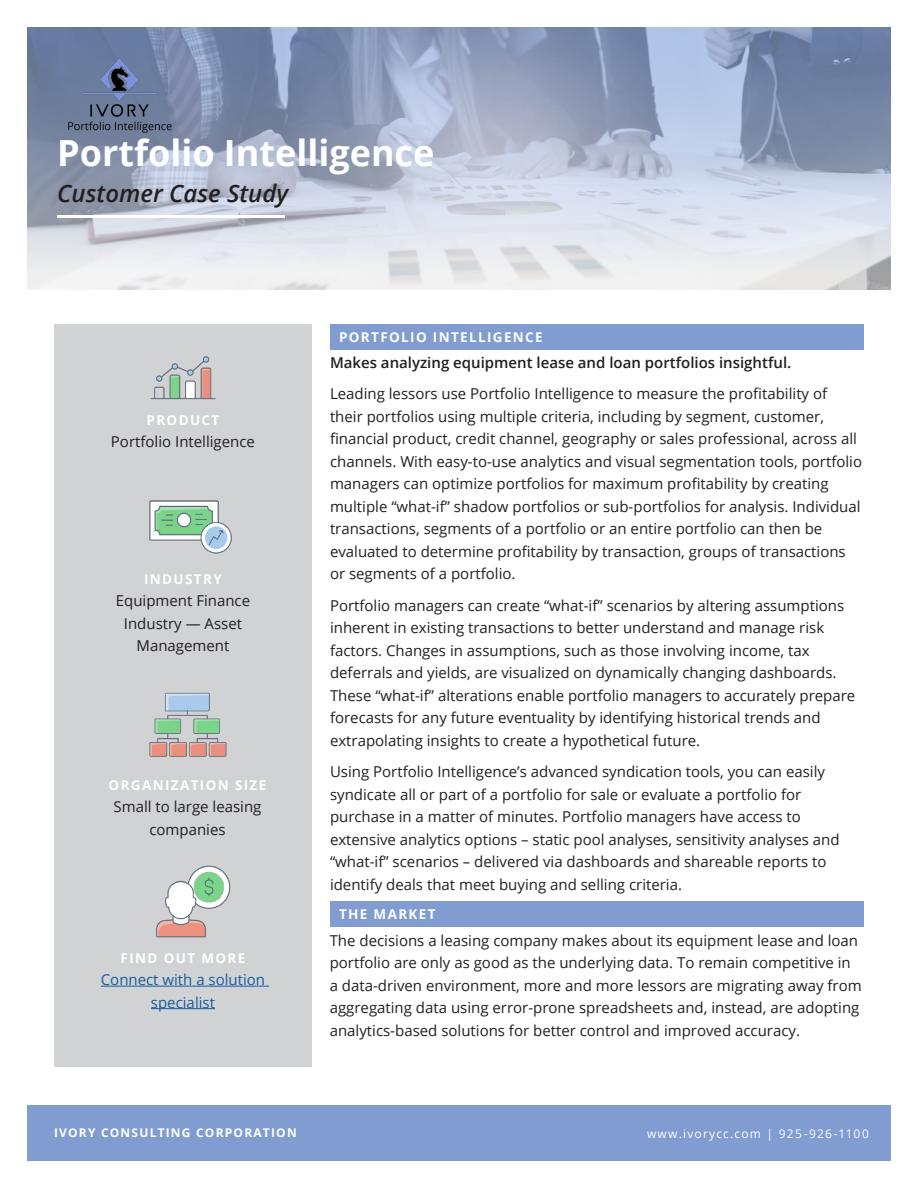
<style>
.page{position:relative;width:918px;height:1188px;background:#fff}
.page>*{position:absolute;margin:0;border:0;box-sizing:border-box;transform-origin:0 0}
.Header_24_24{font:700 36px "Open Sans";color:#fff}
.t1{font:italic 600 24px "Open Sans";color:#231f20}
.t2{font:15px/22.5px "Open Sans";color:#231f20}
.t3{font:600 15px "Open Sans";color:#231f20}
.t4{font:15px/22.5px "Open Sans";color:#175d9e;text-align:center}
.t5{font:700 13.5px "Open Sans";letter-spacing:.1em;color:#fff}
.t6{font:12px "Open Sans";letter-spacing:.1em;color:#fff}
.t7{font:700 12px "Open Sans";letter-spacing:.1em;color:#fff}
</style>
<div class="page">
<svg style="left:27px;top:27px;width:864px;height:263px;background:#b0b9cd"></svg>
<div style="left:27px;top:1106px;width:864px;height:55px;background:#819cd1"></div>
<hr style="left:57px;top:215px;width:227px;height:3px;background:#fff">
<div style="left:54px;top:324px;width:258px;height:742px;background:#d1d2d4"></div>
<div style="left:330px;top:324px;width:534px;height:26px;background:#819cd1"></div>
<img style="left:150px;top:356px;width:66px;height:44px">
<hr style="left:101px;top:986px;width:168px;height:1px;background:#175d9e">
<hr style="left:151px;top:1008px;width:64px;height:1px;background:#175d9e">
<img style="left:54px;top:58px;width:131px;height:79px">
<img style="left:149px;top:500px;width:83px;height:54px">
<img style="left:149px;top:692px;width:78px;height:65px">
<img style="left:156px;top:865px;width:75px;height:73px">
<div style="left:330px;top:901px;width:534px;height:25px;background:#819cd1"></div>
<p class="Header_24_24" style="left:57px;top:128px;width:379px">Portfolio Intelligence</p>
<p class="t1" style="left:57px;top:177px;width:232px">Customer Case Study</p>
<p class="t5" style="left:147px;top:410px;width:74px">PRODUCT</p>
<p class="t2" style="left:111px;top:430px;width:146px">Portfolio Intelligence</p>
<p class="t5" style="left:144px;top:569px;width:79px">INDUSTRY</p>
<p class="t2" style="left:116px;top:589px;width:136px;text-align:center">Equipment Finance<br>Industry — Asset<br>Management</p>
<p class="t5" style="left:109px;top:775px;width:159px">ORGANIZATION SIZE</p>
<p class="t2" style="left:114px;top:795px;width:149px;text-align:center">Small to large leasing companies</p>
<p class="t5" style="left:121px;top:948px;width:126px">FIND OUT MORE</p>
<p class="t4" style="left:101px;top:968px;width:166px">Connect with a solution specialist</p>
<p class="t5" style="left:339px;top:328px;width:205px">PORTFOLIO INTELLIGENCE</p>
<p class="t3" style="left:330px;top:352px;width:463px">Makes analyzing equipment lease and loan portfolios insightful.</p>
<p class="t2" style="left:330px;top:382px;width:534px">Leading lessors use Portfolio Intelligence to measure the profitability of their portfolios using multiple criteria, including by segment, customer, financial product, credit channel, geography or sales professional, across all channels. With easy-to-use analytics and visual segmentation tools, portfolio managers can optimize portfolios for maximum profitability by creating multiple “what-if” shadow portfolios or sub-portfolios for analysis. Individual transactions, segments of a portfolio or an entire portfolio can then be evaluated to determine profitability by transaction, groups of transactions or segments of a portfolio.</p>
<p class="t2" style="left:330px;top:594px;width:527px">Portfolio managers can create “what-if” scenarios by altering assumptions inherent in existing transactions to better understand and manage risk factors. Changes in assumptions, such as those involving income, tax deferrals and yields, are visualized on dynamically changing dashboards.<br>These “what-if” alterations enable portfolio managers to accurately prepare forecasts for any future eventuality by identifying historical trends and extrapolating insights to create a hypothetical future.</p>
<p class="t2" style="left:330px;top:760px;width:511px">Using Portfolio Intelligence’s advanced syndication tools, you can easily syndicate all or part of a portfolio for sale or evaluate a portfolio for purchase in a matter of minutes. Portfolio managers have access to extensive analytics options – static pool analyses, sensitivity analyses and “what-if” scenarios – delivered via dashboards and shareable reports to identify deals that meet buying and selling criteria.</p>
<p class="t5" style="left:339px;top:904px;width:98px">THE MARKET</p>
<p class="t2" style="left:330px;top:929px;width:534px">The decisions a leasing company makes about its equipment lease and loan portfolio are only as good as the underlying data. To remain competitive in a data-driven environment, more and more lessors are migrating away from aggregating data using error-prone spreadsheets and, instead, are adopting analytics-based solutions for better control and improved accuracy.</p>
<p class="t7" style="left:54px;top:1125px;width:244px">IVORY CONSULTING CORPORATION</p>
<p class="t6" style="left:647px;top:1125px;width:223px">www.ivorycc.com | 925-926-1100</p>
</div>
